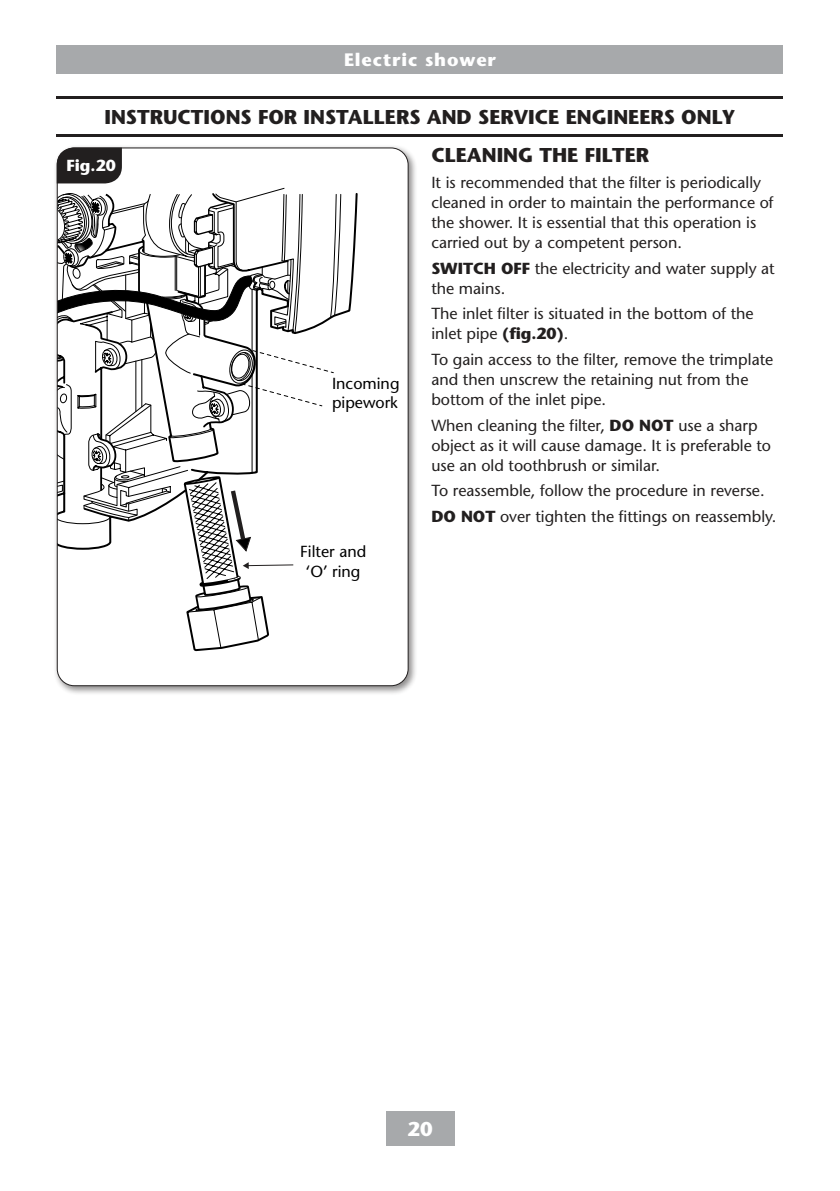
<style>
.page{position:relative;width:840px;height:1191px;background:#fff}
.page>*{position:absolute;margin:0;border:0;box-sizing:border-box;transform-origin:0 0}
.t1{font:700 20px "Stone Sans Std";color:#221f1f}
.t2{font:700 20px "Stone Sans Std";color:#fff}
.t3{font:700 18px "Stone Sans Std";letter-spacing:.05em;color:#fff}
.t4{font:500 16px/20px "Stone Sans Std";color:#221f1f}
.t5{font:500 16px/19.2px "Stone Sans Std";color:#000;text-align:center}
.t6{font:700 16px "Stone Sans Std";color:#fff}
.s1{font-weight:700}
</style>
<div class="page">
<div style="left:386px;top:1111px;width:68px;height:34px;background:#a7a9ab"></div>
<div style="left:57px;top:45px;width:725px;height:29px;background:#a7a9ab"></div>
<hr style="left:57px;top:134px;width:725px;height:2px;background:#221f1f">
<hr style="left:57px;top:97px;width:725px;height:2px;background:#221f1f">
<div style="left:53px;top:144px;width:364px;height:551px;background:#221f1f;opacity:.5"></div>
<div style="left:57px;top:148px;width:351px;height:537px;background:#fff;border-radius:17px"></div>
<svg style="left:57px;top:148px;width:284px;height:503px"></svg>
<p class="t3" style="left:344px;top:49px;width:153px">Electric shower</p>
<p class="t1" style="left:104px;top:105px;width:632px">INSTRUCTIONS FOR INSTALLERS AND SERVICE ENGINEERS ONLY</p>
<p class="t4" style="left:57px;top:112px;width:364px">Instructions for installers and service engineers only</p>
<p class="t6" style="left:66px;top:160px;width:51px">Fig.20</p>
<p class="t5" style="left:332px;top:375px;width:69px;text-align:left">Incoming pipework</p>
<p class="t5" style="left:300px;top:544px;width:67px">Filter and ‘O’ ring</p>
<p class="t1" style="left:431px;top:147px;width:219px">CLEANING THE FILTER</p>
<p class="t4" style="left:431px;top:174px;width:343px">It is recommended that the filter is periodically cleaned in order to maintain the performance of the shower. It is essential that this operation is carried out by a competent person.</p>
<p class="t4" style="left:431px;top:260px;width:345px"><span class="s1">SWITCH OFF</span> the electricity and water supply at the mains.</p>
<p class="t4" style="left:431px;top:305px;width:323px">The inlet filter is situated in the bottom of the inlet pipe <span class="s1">(fig.20)</span>.</p>
<p class="t4" style="left:431px;top:351px;width:343px">To gain access to the filter, remove the trimplate and then unscrew the retaining nut from the bottom of the inlet pipe.</p>
<p class="t4" style="left:431px;top:417px;width:341px">When cleaning the filter, <span class="s1">DO NOT</span> use a sharp object as it will cause damage. It is preferable to use an old toothbrush or similar.</p>
<p class="t4" style="left:431px;top:479px;width:346px;line-height:25.6px">To reassemble, follow the procedure in reverse.<br><span class="s1">DO NOT</span> over tighten the fittings on reassembly.</p>
<p class="t2" style="left:407px;top:1121px;width:27px">20</p>
</div>
